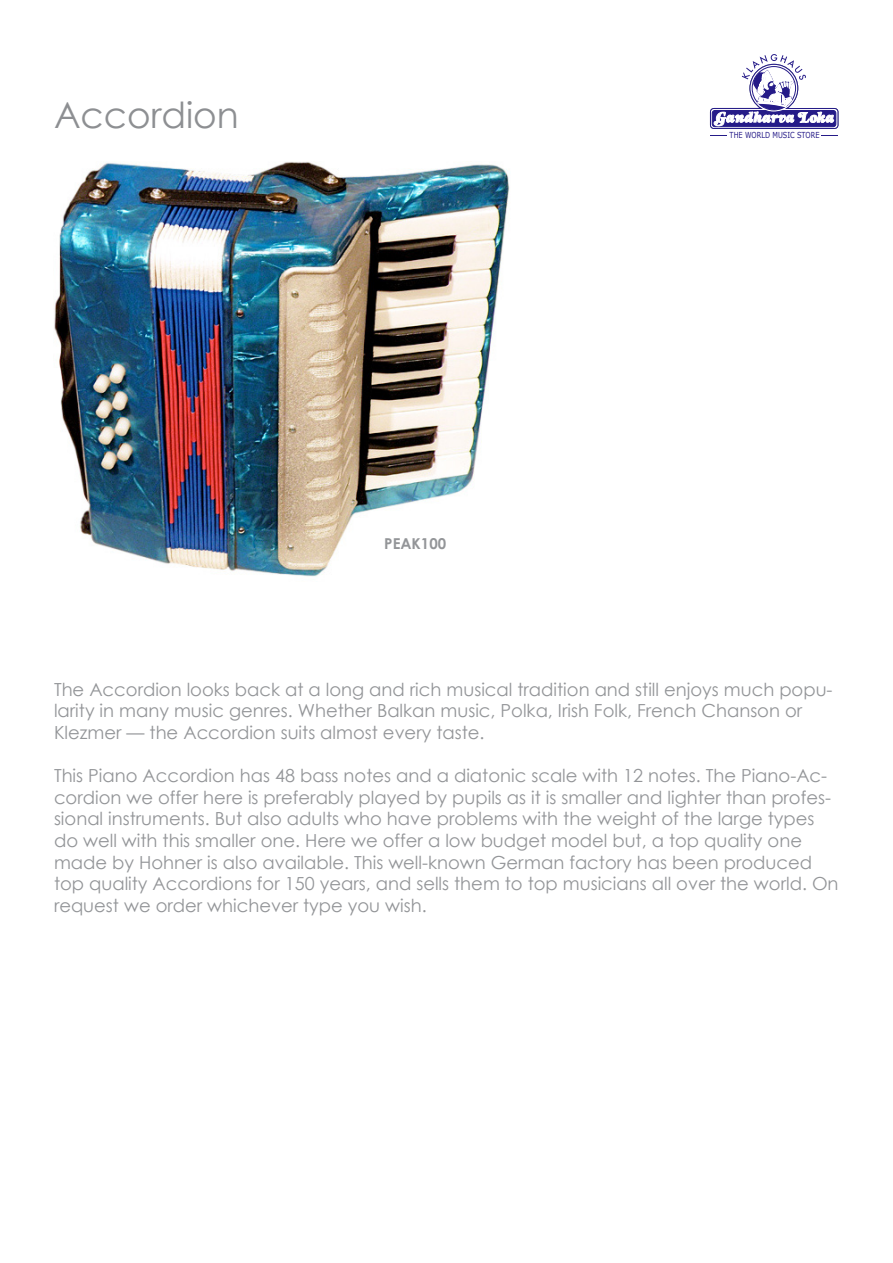
<style>
.page{position:relative;width:893px;height:1263px;background:#fff}
.page>*{position:absolute;margin:0;border:0;box-sizing:border-box;transform-origin:0 0}
.t1{font:36px "Century Gothic";color:#8d8f92}
.t2{font:18px/21.6px "Century Gothic";color:#939598}
.t3{font:700 15px "Century Gothic";color:#939598}
.t4{font:8.25px "Verdana";color:#251b88;scale:.8 1}
</style>
<div class="page">
<img style="left:54px;top:161px;width:456px;height:416px">
<svg style="left:710px;top:54px;width:128px;height:75px"></svg>
<h1 class="t1" style="left:54px;top:93px;width:186px">Accordion</h1>
<p class="t3" style="left:384px;top:534px;width:63px">PEAK100</p>
<p class="t4" style="left:730px;top:130px;width:114px">THE WORLD MUSIC STORE</p>
<p class="t2" style="left:54px;top:678px;width:780px">The Accordion looks back at a long and rich musical tradition and still enjoys much popu&shy;larity in many music genres. Whether Balkan music, Polka, Irish Folk, French Chanson or<br>Klezmer — the Accordion suits almost every taste.</p>
<p class="t2" style="left:54px;top:765px;width:786px">This Piano Accordion has 48 bass notes and a diatonic scale with 12 notes. The Piano-Ac&shy;cordion we offer here is preferably played by pupils as it is smaller and lighter than profes&shy;sional instruments. But also adults who have problems with the weight of the large types do well with this smaller one. Here we offer a low budget model but, a top quality one made by Hohner is also available. This well-known German factory has been produced top quality Accordions for 150 years, and sells them to top musicians all over the world. On request we order whichever type you wish.</p>
</div>
